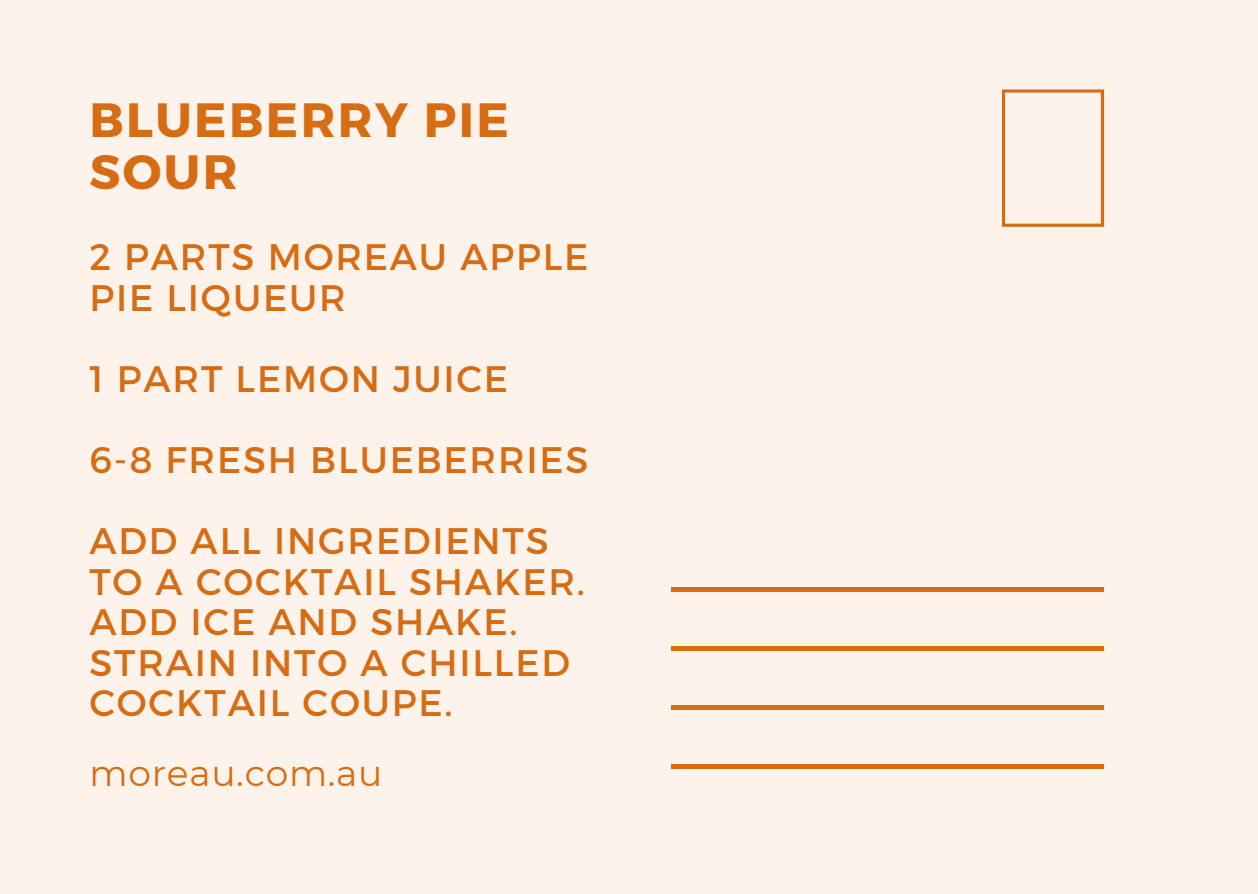
<style>
.page{position:relative;width:1258px;height:894px;background:#fff}
.page>*{position:absolute;margin:0;border:0;box-sizing:border-box;transform-origin:0 0}
.t1{font:700 48px/51.9px "Montserrat";letter-spacing:.05em;color:#d66c14}
.t2{font:36.9px/40.5px "Montserrat";letter-spacing:.05em;color:#d66c14}
.t3{font:36px "Montserrat";letter-spacing:.02em;color:#d66c14}
</style>
<div class="page">
<div style="left:0;top:0;width:1258px;height:893px;background:#fdf3eb"></div>
<svg style="left:1002px;top:89px;width:102px;height:138px"></svg>
<div style="left:671px;top:763px;width:433px;height:5px;background:#d66c14"></div>
<div style="left:671px;top:704px;width:433px;height:5px;background:#d66c14"></div>
<div style="left:671px;top:645px;width:433px;height:5px;background:#d66c14"></div>
<div style="left:671px;top:586px;width:433px;height:5px;background:#d66c14"></div>
<p class="t1" style="left:89px;top:91px;width:421px">BLUEBERRY PIE<br>SOUR</p>
<p class="t2" style="left:89px;top:235px;width:500px">2 PARTS MOREAU APPLE<br>PIE LIQUEUR</p>
<p class="t2" style="left:89px;top:356px;width:420px">1 PART LEMON JUICE</p>
<p class="t2" style="left:89px;top:437px;width:501px">6-8 FRESH BLUEBERRIES</p>
<p class="t2" style="left:89px;top:518px;width:497px">ADD ALL INGREDIENTS<br>TO A COCKTAIL SHAKER.<br>ADD ICE AND SHAKE.<br>STRAIN INTO A CHILLED<br>COCKTAIL COUPE.</p>
<p class="t3" style="left:89px;top:751px;width:295px">moreau.com.au</p>
</div>
